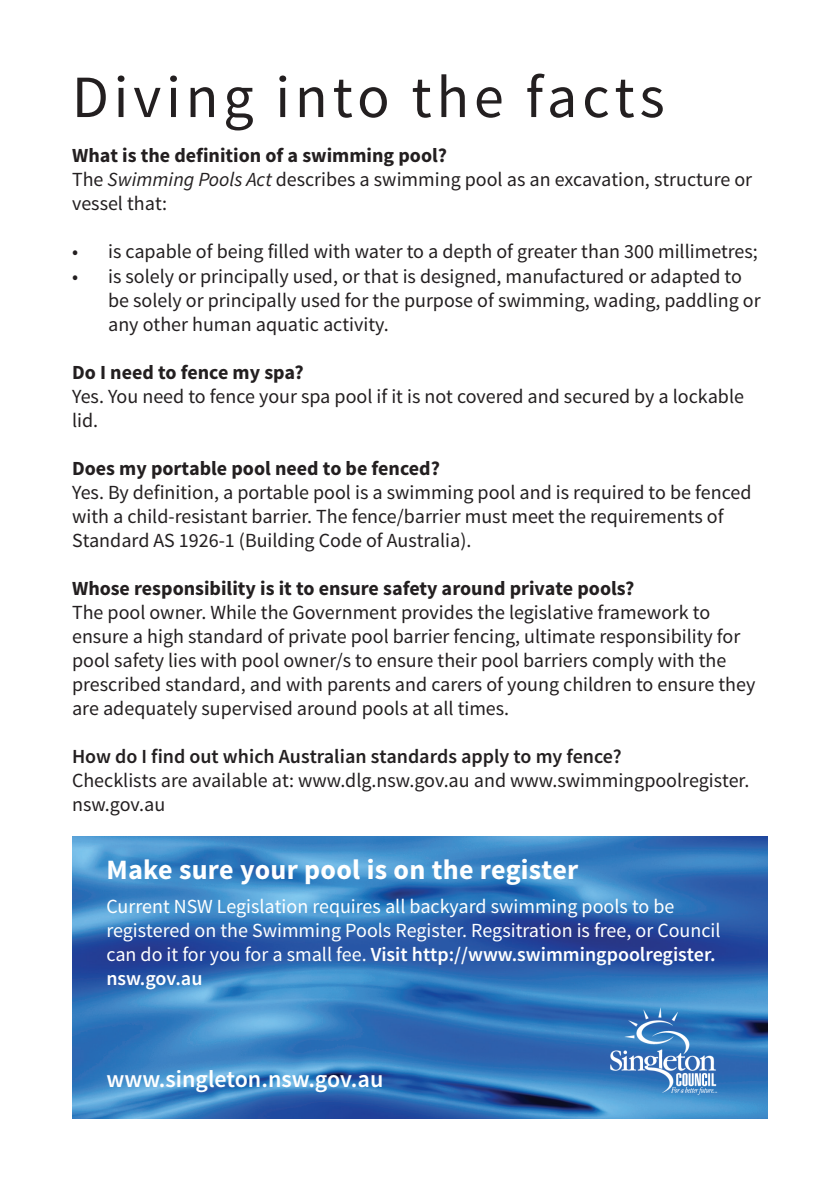
<style>
.page{position:relative;width:840px;height:1191px;background:#fff}
.page>*{position:absolute;margin:0;border:0;box-sizing:border-box;transform-origin:0 0}
.t1{font:60px "Source Sans Pro";letter-spacing:.08em;color:#231f20}
.t2{font:700 28px "Source Sans Pro";letter-spacing:.01em;color:#fff}
.t3{font:600 24px "Source Sans Pro";color:#fff}
.t4{font:20px/24px "Source Sans Pro";color:#231f20}
.t5{font:20px/24px "Source Sans Pro";color:#fff}
.t6{font:700 20px "Source Sans Pro";color:#231f20}
.t7{font:600 20px "Source Sans Pro";color:#231f20}
.s1{font-weight:700}
.s2{font-style:italic}
.s3{font-weight:600}
</style>
<div class="page">
<img style="left:72px;top:836px;width:695px;height:283px">
<img style="left:607px;top:996px;width:109px;height:110px">
<h1 class="t1" style="left:72px;top:60px;width:593px">Diving into the facts</h1>
<p class="t4" style="left:72px;top:144px;width:681px"><span class="s1">What is the definition of a swimming pool?<br></span>The <span class="s2">Swimming Pools Act</span> describes a swimming pool as an excavation, structure or vessel that:</p>
<p class="t4" style="left:72px;top:240px;width:687px">• is capable of being filled with water to a depth of greater than 300 millimetres;</p>
<p class="t4" style="left:108px;top:264px;width:653px;text-indent:-36px">• is solely or principally used, or that is designed, manufactured or adapted to be solely or principally used for the purpose of swimming, wading, paddling or any other human aquatic activity.</p>
<p class="t6" style="left:72px;top:359px;width:233px">Do I need to fence my spa?</p>
<p class="t4" style="left:72px;top:384px;width:673px">Yes. You need to fence your spa pool if it is not covered and secured by a lockable lid.</p>
<p class="t6" style="left:72px;top:455px;width:369px">Does my portable pool need to be fenced?</p>
<p class="t4" style="left:72px;top:480px;width:680px">Yes. By definition, a portable pool is a swimming pool and is required to be fenced with a child-resistant barrier. The fence/barrier must meet the requirements of<br>Standard AS 1926-1 (Building Code of Australia).</p>
<p class="t6" style="left:72px;top:575px;width:563px">Whose responsibility is it to ensure safety around private pools?</p>
<p class="t4" style="left:72px;top:600px;width:684px">The pool owner. While the Government provides the legislative framework to ensure a high standard of private pool barrier fencing, ultimate responsibility for pool safety lies with pool owner/s to ensure their pool barriers comply with the prescribed standard, and with parents and carers of young children to ensure they are adequately supervised around pools at all times.</p>
<p class="t7" style="left:72px;top:743px;width:551px">How do I find out which Australian standards apply to my fence?</p>
<p class="t4" style="left:72px;top:768px;width:678px">Checklists are available at: www.dlg.nsw.gov.au and www.swimmingpoolregister. nsw.gov.au</p>
<h2 class="t2" style="left:106px;top:851px;width:473px">Make sure your pool is on the register</h2>
<p class="t5" style="left:106px;top:894px;width:615px">Current NSW Legislation requires all backyard swimming pools to be registered on the Swimming Pools Register. Regsitration is free, or Council can do it for you for a small fee. <span class="s3">Visit http://www.swimmingpoolregister. nsw.gov.au</span></p>
<p class="t3" style="left:106px;top:1064px;width:278px">www.singleton.nsw.gov.au</p>
</div>
